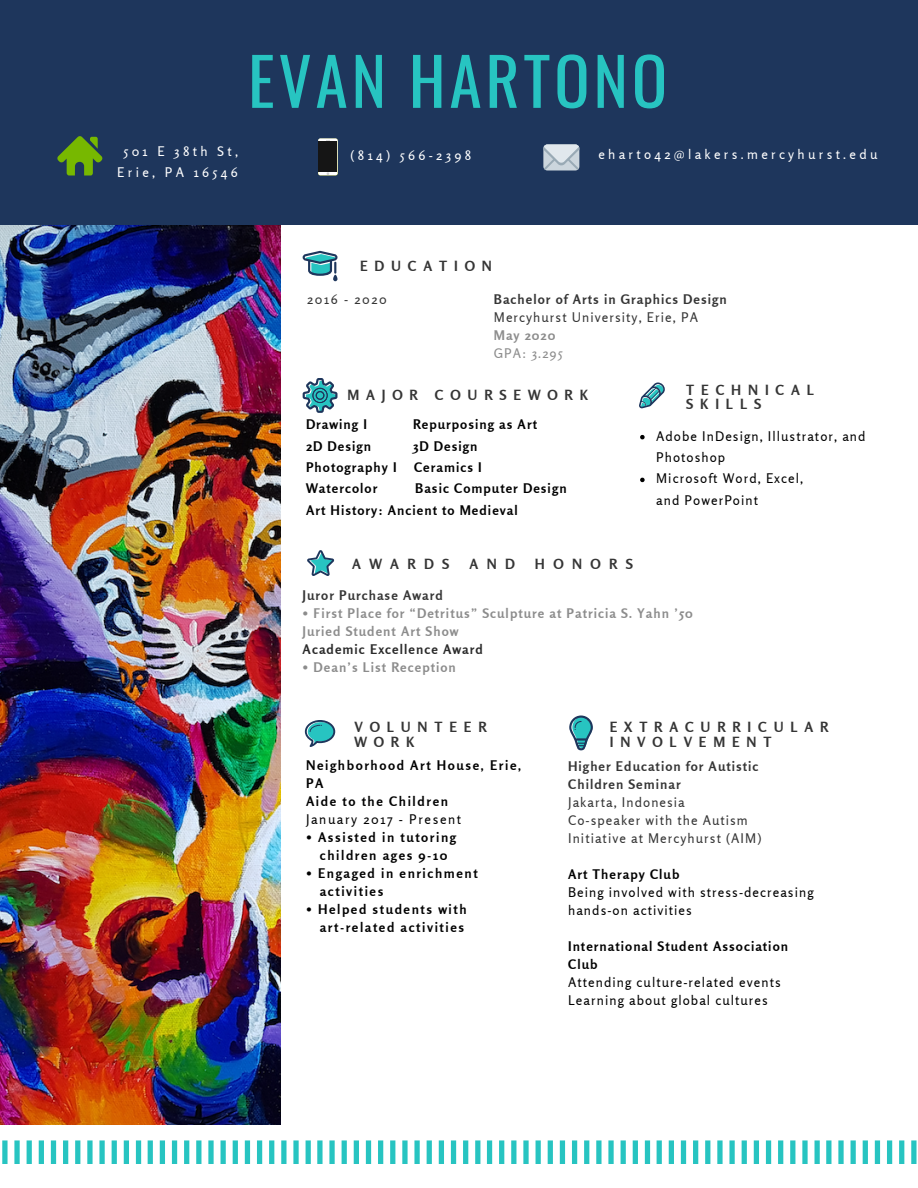
<style>
.page{position:relative;width:918px;height:1188px;background:#fff}
.page>*{position:absolute;margin:0;border:0;box-sizing:border-box;transform-origin:0 0}
.t1{font:65.4px "Oswald";letter-spacing:.06em;color:#27c4c1}
.t2{font:700 13.95px/14.7px "Rosario";letter-spacing:.49em;color:#353535}
.t3{font:13.2px/21.3px "Rosario";letter-spacing:.08em;color:#000}
.t4{font:700 13.2px/18px "Rosario";letter-spacing:.08em;color:#000}
.t5{font:700 13.2px/18px "Rosario";letter-spacing:.12em;color:#000}
.t6{font:700 13.2px/18px "Rosario";letter-spacing:.08em;color:#8c8c8c}
.t7{font:13.2px/18px "Rosario";letter-spacing:.08em;color:#353535}
.t8{font:700 13.2px/18px "Rosario";letter-spacing:.08em;color:#353535}
.t9{font:13.2px/20.2px "Rosario";letter-spacing:.25em;color:#fff;text-align:center}
.t10{font:700 13.2px "Rosario";letter-spacing:.08em;color:#2a2a2a}
.t11{font:13.2px "Rosario";letter-spacing:.12em;color:#000}
.t12{font:13.2px "Rosario";letter-spacing:.12em;color:#353535}
.t13{font:13.2px "Rosario";letter-spacing:.08em;color:#8c8c8c}
</style>
<div class="page">
<div style="left:0;top:0;width:918px;height:225px;background:#1e365c"></div>
<svg style="left:640px;top:435px;width:5px;height:4px"></svg>
<svg style="left:640px;top:478px;width:5px;height:4px"></svg>
<svg style="left:2px;top:1140px;width:139px;height:23px"></svg>
<svg style="left:148px;top:1140px;width:163px;height:23px"></svg>
<svg style="left:317px;top:1140px;width:163px;height:23px"></svg>
<svg style="left:487px;top:1140px;width:163px;height:23px"></svg>
<svg style="left:657px;top:1140px;width:163px;height:23px"></svg>
<svg style="left:826px;top:1140px;width:91px;height:23px"></svg>
<svg style="left:303px;top:251px;width:35px;height:30px"></svg>
<svg style="left:307px;top:550px;width:27px;height:26px"></svg>
<svg style="left:569px;top:716px;width:24px;height:34px"></svg>
<svg style="left:639px;top:382px;width:26px;height:26px"></svg>
<svg style="left:305px;top:720px;width:30px;height:27px"></svg>
<svg style="left:303px;top:378px;width:34px;height:35px"></svg>
<img style="left:0;top:225px;width:280px;height:900px">
<svg style="left:318px;top:139px;width:20px;height:36px"></svg>
<svg style="left:543px;top:145px;width:36px;height:26px"></svg>
<svg style="left:543px;top:144px;width:36px;height:26px"></svg>
<svg style="left:57px;top:136px;width:45px;height:40px"></svg>
<h1 class="t1" style="left:248px;top:30px;width:421px">EVAN HARTONO</h1>
<p class="t9" style="left:117px;top:141px;width:122px">501 E 38th St,<br>Erie, PA 16546</p>
<p class="t9" style="left:351px;top:145px;width:122px">(814) 566-2398</p>
<p class="t9" style="left:598px;top:144px;width:281px">eharto42@lakers.mercyhurst.edu</p>
<p class="t2" style="left:360px;top:258px;width:133px">EDUCATION</p>
<p class="t12" style="left:307px;top:291px;width:81px">2016 - 2020</p>
<p class="t8" style="left:494px;top:290px;width:234px">Bachelor of Arts in Graphics Design</p>
<p class="t7" style="left:494px;top:308px;width:206px">Mercyhurst University, Erie, PA</p>
<p class="t6" style="left:494px;top:326px;width:63px">May 2020</p>
<p class="t13" style="left:494px;top:345px;width:70px">GPA: 3.295</p>
<p class="t2" style="left:348px;top:388px;width:242px">MAJOR COURSEWORK</p>
<p class="t4" style="left:306px;top:415px;width:62px">Drawing I</p>
<p class="t4" style="left:413px;top:415px;width:126px">Repurposing as Art</p>
<p class="t4" style="left:306px;top:437px;width:67px">2D Design</p>
<p class="t4" style="left:413px;top:437px;width:66px">3D Design</p>
<p class="t4" style="left:306px;top:458px;width:92px">Photography I</p>
<p class="t4" style="left:414px;top:458px;width:69px">Ceramics I</p>
<p class="t4" style="left:306px;top:480px;width:73px">Watercolor</p>
<p class="t4" style="left:306px;top:478px;width:262px;line-height:21.3px;text-indent:109px">Basic Computer Design<br>Art History: Ancient to Medieval</p>
<p class="t2" style="left:352px;top:556px;width:99px">AWARDS</p>
<p class="t2" style="left:470px;top:556px;width:47px">AND</p>
<p class="t2" style="left:535px;top:556px;width:100px">HONORS</p>
<p class="t2" style="left:686px;top:382px;width:129px">TECHNICAL<br>SKILLS</p>
<p class="t3" style="left:656px;top:425px;width:211px">Adobe InDesign, Illustrator, and<br>Photoshop<br>Microsoft Word, Excel,<br>and PowerPoint</p>
<p class="t8" style="left:303px;top:586px;width:142px">Juror Purchase Award</p>
<p class="t6" style="left:303px;top:604px;width:392px">• First Place for “Detritus” Sculpture at Patricia S. Yahn ’50<br>Juried Student Art Show</p>
<p class="t10" style="left:303px;top:641px;width:182px">Academic Excellence Award</p>
<p class="t6" style="left:303px;top:658px;width:155px">• Dean’s List Reception</p>
<p class="t2" style="left:354px;top:720px;width:134px">VOLUNTEER<br>WORK</p>
<p class="t5" style="left:306px;top:756px;width:217px">Neighborhood Art House, Erie,<br>PA<br>Aide to the Children</p>
<p class="t11" style="left:306px;top:811px;width:157px">January 2017 - Present</p>
<p class="t5" style="left:306px;top:828px;width:152px;text-align:center">• Assisted in tutoring children ages 9-10</p>
<p class="t5" style="left:320px;top:864px;width:159px;text-indent:-14px">• Engaged in enrichment activities</p>
<p class="t5" style="left:306px;top:900px;width:162px;text-align:right">• Helped students with art-related activities</p>
<p class="t2" style="left:610px;top:720px;width:220px">EXTRACURRICULAR<br>INVOLVEMENT</p>
<p class="t8" style="left:568px;top:757px;width:192px">Higher Education for Autistic<br>Children Seminar</p>
<p class="t7" style="left:568px;top:793px;width:195px">Jakarta, Indonesia<br>Co-speaker with the Autism<br>Initiative at Mercyhurst (AIM)</p>
<p class="t4" style="left:568px;top:865px;width:113px">Art Therapy Club</p>
<p class="t3" style="left:568px;top:883px;width:247px;line-height:18px">Being involved with stress-decreasing hands-on activities</p>
<p class="t4" style="left:568px;top:937px;width:221px">International Student Association<br>Club</p>
<p class="t3" style="left:568px;top:973px;width:214px;line-height:18px">Attending culture-related events<br>Learning about global cultures</p>
</div>
